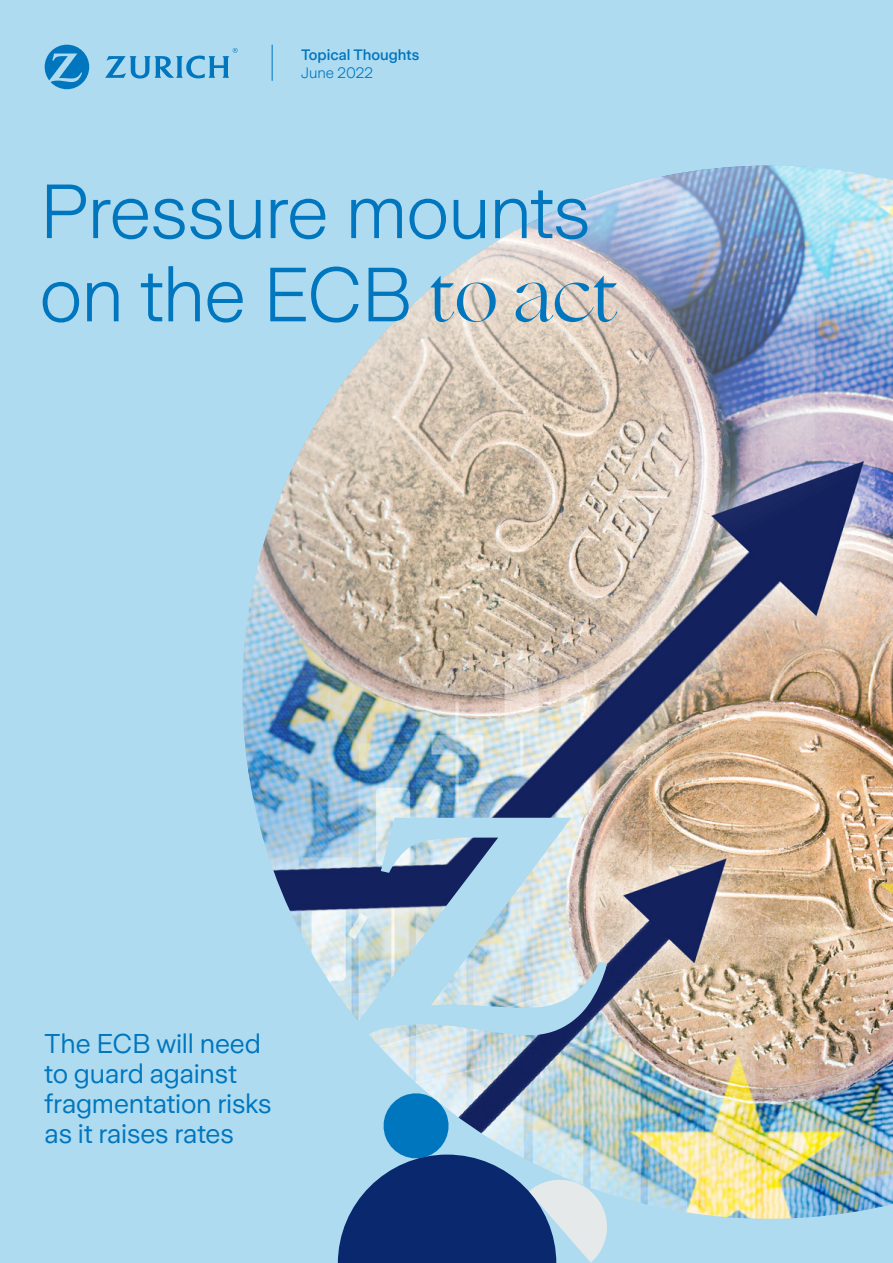
<style>
.page{position:relative;width:893px;height:1263px;background:#aedbf0}
.page>*{position:absolute;margin:0;border:0;box-sizing:border-box;transform-origin:0 0}
.t1{font:300 76.05px/83.2px "Zurich Sans";letter-spacing:-.02em;color:#0076be}
.t2{font:27px/30px "Zurich Sans";letter-spacing:-.005em;color:#0076be}
.t3{font:500 15px "Zurich Sans";color:#0076be}
.t4{font:300 15px "Zurich Sans";color:#0076be}
.s1{font-family:"Ogg";font-weight:400}
</style>
<div class="page">
<hr style="left:272px;top:45px;width:1px;height:36px;background:#0076be">
<svg style="left:338px;top:1219px;width:269px;height:44px"></svg>
<svg style="left:45px;top:45px;width:44px;height:44px"></svg>
<svg style="left:105px;top:48px;width:133px;height:31px"></svg>
<img style="left:242px;top:166px;width:651px;height:1053px">
<p class="t3" style="left:301px;top:47px;width:120px">Topical Thoughts</p>
<p class="t4" style="left:301px;top:65px;width:74px">June 2022</p>
<h1 class="t1" style="left:39px;top:171px;width:580px">Pressure mounts on the ECB <span class="s1">to act</span></h1>
<p class="t2" style="left:45px;top:1029px;width:229px">The ECB will need to guard against fragmentation risks as it raises rates</p>
</div>
